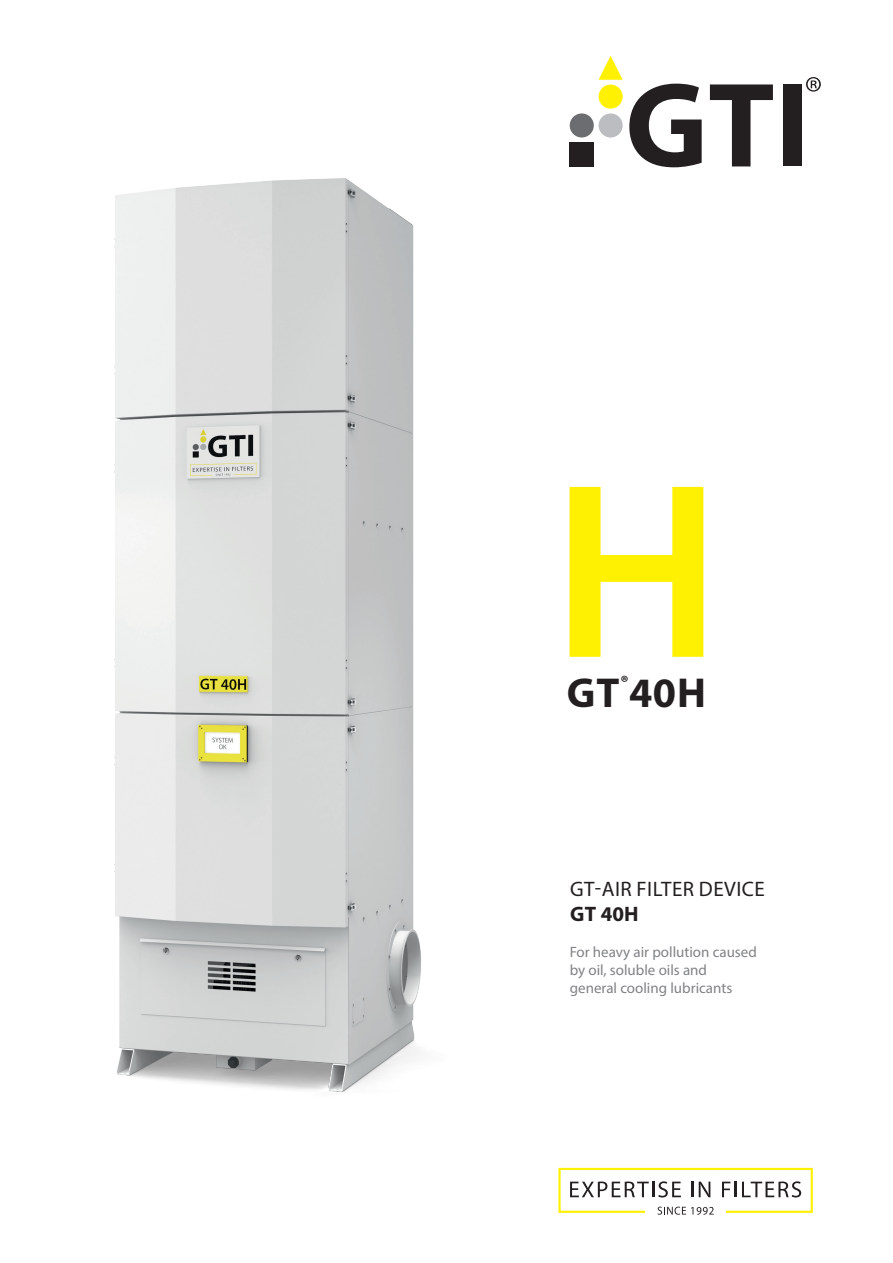
<style>
.page{position:relative;width:893px;height:1263px;background:#fff}
.page>*{position:absolute;margin:0;border:0;box-sizing:border-box;transform-origin:0 0}
.t1{font:600 252px "Myriad Pro";color:#fff101}
.t2{font:700 42px "Myriad Pro";color:#231f20}
.t3{font:21px "Myriad Pro";letter-spacing:.02em;color:#231f20}
.t4{font:700 21px "Myriad Pro";color:#231f20}
.t5{font:700 18px "Myriad Pro";color:#231f20}
.t6{font:15px/18px "Myriad Pro";color:#808285}
</style>
<div class="page">
<svg style="left:629px;top:84px;width:73px;height:83px"></svg>
<svg style="left:710px;top:84px;width:63px;height:82px"></svg>
<div style="left:783px;top:84px;width:18px;height:82px;background:#231f20"></div>
<svg style="left:806px;top:77px;width:15px;height:15px"></svg>
<div style="left:599px;top:85px;width:24px;height:24px;background:#fff101;border-radius:50%"></div>
<div style="left:570px;top:113px;width:24px;height:24px;background:#6c6d70;border-radius:50%"></div>
<div style="left:599px;top:113px;width:24px;height:24px;background:#bcbdc0;border-radius:50%"></div>
<div style="left:570px;top:142px;width:24px;height:24px;background:#231f20"></div>
<svg style="left:599px;top:56px;width:24px;height:24px"></svg>
<svg style="left:558px;top:1168px;width:255px;height:47px"></svg>
<img style="left:114px;top:178px;width:307px;height:914px">
<h1 class="t1" style="left:552px;top:433px;width:171px">H</h1>
<h2 class="t2" style="left:567px;top:666px;width:141px">GT 40H</h2>
<p class="t5" style="left:620px;top:670px;width:10px">®</p>
<h3 class="t3" style="left:570px;top:876px;width:196px">GT-AIR FILTER DEVICE</h3>
<h3 class="t4" style="left:570px;top:900px;width:70px">GT 40H</h3>
<p class="t6" style="left:570px;top:943px;width:189px">For heavy air pollution caused by oil, soluble oils and general cooling lubricants</p>
</div>
